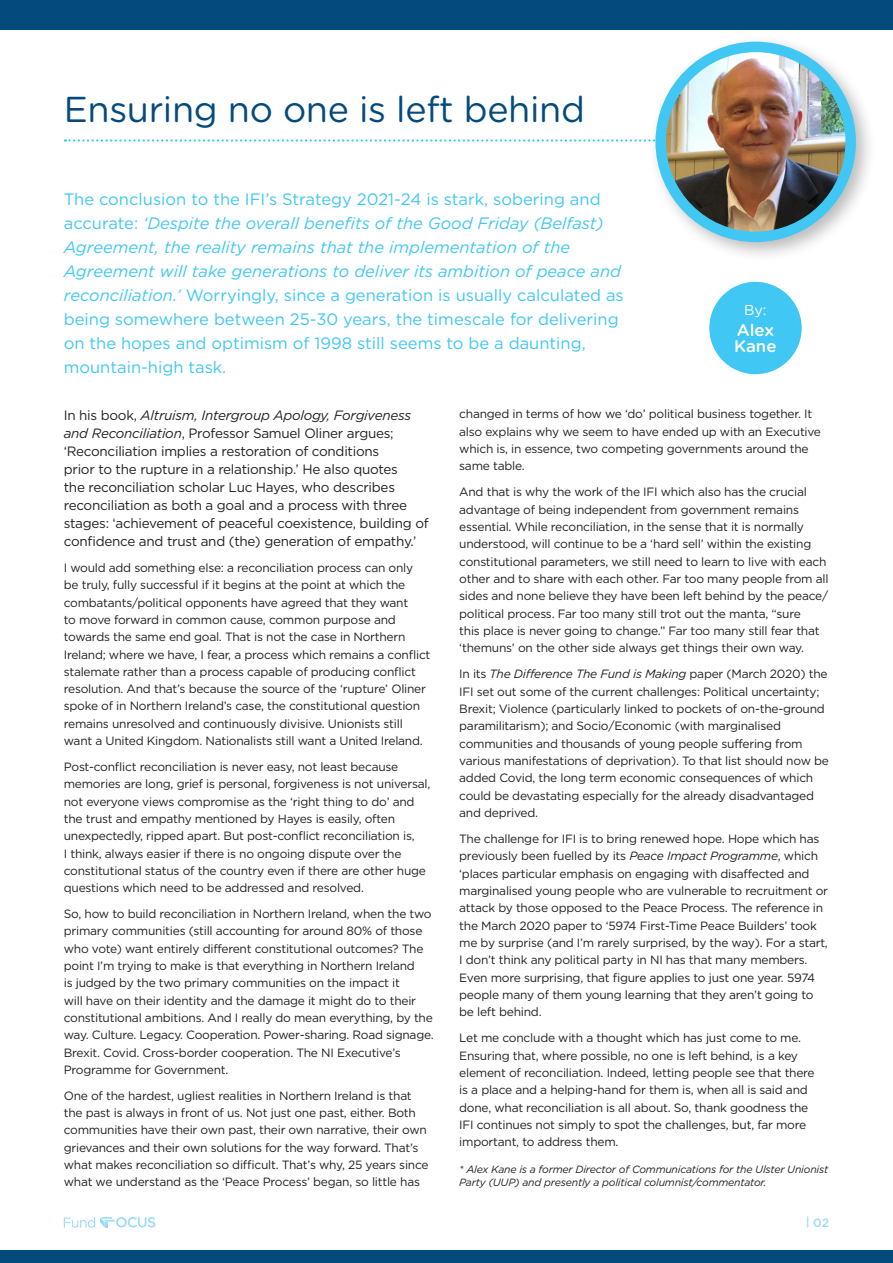
<style>
.page{position:relative;width:893px;height:1263px;background:#fff}
.page>*{position:absolute;margin:0;border:0;box-sizing:border-box;transform-origin:0 0}
.t1{font:36px "Gotham Rounded";letter-spacing:-.01em;color:#044a7c}
.t2{font:500 16.8px/16.8px "Gotham Rounded";color:#fff}
.t3{font:16.5px/24px "Gotham";color:#40c7f4}
.t4{font:14.4px "Gotham Rounded";color:#fff}
.t5{font:13.5px/18px "Gotham";letter-spacing:-.02em;color:#231f20}
.t6{font:12px/17.4px "Gotham";letter-spacing:-.02em;color:#231f20}
.t7{font:500 12px "Gotham";color:#99dbf8}
.t8{font:italic 10.5px/13.6px "Gotham";letter-spacing:-.02em;color:#231f20}
.s1{font-style:italic}
</style>
<div class="page">
<svg style="left:65px;top:139px;width:581px;height:3px"></svg>
<svg style="left:64px;top:1217px;width:91px;height:11px"></svg>
<div style="left:0;top:0;width:893px;height:30px;background:#044a7c"></div>
<div style="left:0;top:1250px;width:893px;height:13px;background:#044a7c"></div>
<div style="left:648px;top:34px;width:228px;height:229px;background:#231f20;opacity:.3"></div>
<img style="left:661px;top:51px;width:190px;height:186px">
<div style="left:655px;top:42px;width:201px;height:200px;border:10px solid #40c7f4;border-radius:50%"></div>
<div style="left:709px;top:282px;width:93px;height:92px;background:#40c7f4;border-radius:50%"></div>
<p class="t1" style="left:64px;top:85px;width:523px">Ensuring no one is left behind</p>
<p class="t3" style="left:64px;top:187px;width:561px">The conclusion to the IFI’s Strategy 2021-24 is stark, sobering and accurate: <span class="s1">‘Despite the overall benefits of the Good Friday (Belfast)<br>Agreement, the reality remains that the implementation of the Agreement will take generations to deliver its ambition of peace and reconciliation.’</span> Worryingly, since a generation is usually calculated as being somewhere between 25-30 years, the timescale for delivering on the hopes and optimism of 1998 still seems to be a daunting, mountain-high task.</p>
<p class="t4" style="left:744px;top:300px;width:24px">By:</p>
<p class="t2" style="left:734px;top:320px;width:44px">Alex<br>Kane</p>
<p class="t5" style="left:64px;top:405px;width:367px">In his book, <span class="s1">Altruism, Intergroup Apology, Forgiveness and Reconciliation</span>, Professor Samuel Oliner argues; ‘Reconciliation implies a restoration of conditions<br>prior to the rupture in a relationship.’ He also quotes<br>the reconciliation scholar Luc Hayes, who describes reconciliation as both a goal and a process with three stages: ‘achievement of peaceful coexistence, building of confidence and trust and (the) generation of empathy.’</p>
<p class="t6" style="left:64px;top:559px;width:368px">I would add something else: a reconciliation process can only be truly, fully successful if it begins at the point at which the combatants/political opponents have agreed that they want<br>to move forward in common cause, common purpose and towards the same end goal. That is not the case in Northern Ireland; where we have, I fear, a process which remains a conflict stalemate rather than a process capable of producing conflict resolution. And that’s because the source of the ‘rupture’ Oliner spoke of in Northern Ireland’s case, the constitutional question remains unresolved and continuously divisive. Unionists still want a United Kingdom. Nationalists still want a United Ireland.</p>
<p class="t6" style="left:64px;top:758px;width:368px">Post-conflict reconciliation is never easy, not least because memories are long, grief is personal, forgiveness is not universal, not everyone views compromise as the ‘right thing to do’ and the trust and empathy mentioned by Hayes is easily, often unexpectedly, ripped apart. But post-conflict reconciliation is,<br>I think, always easier if there is no ongoing dispute over the constitutional status of the country even if there are other huge questions which need to be addressed and resolved.</p>
<p class="t6" style="left:64px;top:905px;width:371px">So, how to build reconciliation in Northern Ireland, when the two primary communities (still accounting for around 80% of those who vote) want entirely different constitutional outcomes? The point I’m trying to make is that everything in Northern Ireland<br>is judged by the two primary communities on the impact it<br>will have on their identity and the damage it might do to their constitutional ambitions. And I really do mean everything, by the way. Culture. Legacy. Cooperation. Power-sharing. Road signage.<br>Brexit. Covid. Cross-border cooperation. The NI Executive’s Programme for Government.</p>
<p class="t6" style="left:64px;top:1087px;width:366px">One of the hardest, ugliest realities in Northern Ireland is that the past is always in front of us. Not just one past, either. Both communities have their own past, their own narrative, their own grievances and their own solutions for the way forward. That’s what makes reconciliation so difficult. That’s why, 25 years since what we understand as the ‘Peace Process’ began, so little has</p>
<p class="t6" style="left:459px;top:405px;width:363px">changed in terms of how we ‘do’ political business together. It also explains why we seem to have ended up with an Executive which is, in essence, two competing governments around the same table.</p>
<p class="t6" style="left:459px;top:483px;width:371px">And that is why the work of the IFI which also has the crucial advantage of being independent from government remains essential. While reconciliation, in the sense that it is normally understood, will continue to be a ‘hard sell’ within the existing constitutional parameters, we still need to learn to live with each other and to share with each other. Far too many people from all sides and none believe they have been left behind by the peace/ political process. Far too many still trot out the manta, “sure<br>this place is never going to change.” Far too many still fear that ‘themuns’ on the other side always get things their own way.</p>
<p class="t6" style="left:459px;top:665px;width:371px">In its <span class="s1">The Difference The Fund is Making</span> paper (March 2020) the IFI set out some of the current challenges: Political uncertainty; Brexit; Violence (particularly linked to pockets of on-the-ground paramilitarism); and Socio/Economic (with marginalised communities and thousands of young people suffering from various manifestations of deprivation). To that list should now be added Covid, the long term economic consequences of which could be devastating especially for the already disadvantaged and deprived.</p>
<p class="t6" style="left:459px;top:830px;width:370px">The challenge for IFI is to bring renewed hope. Hope which has previously been fuelled by its <span class="s1">Peace Impact Programme</span>, which ‘places particular emphasis on engaging with disaffected and marginalised young people who are vulnerable to recruitment or attack by those opposed to the Peace Process. The reference in the March 2020 paper to ‘5974 First-Time Peace Builders’ took me by surprise (and I’m rarely surprised, by the way). For a start, I don’t think any political party in NI has that many members.<br>Even more surprising, that figure applies to just one year. 5974 people many of them young learning that they aren’t going to be left behind.</p>
<p class="t6" style="left:459px;top:1029px;width:357px">Let me conclude with a thought which has just come to me.<br>Ensuring that, where possible, no one is left behind, is a key element of reconciliation. Indeed, letting people see that there is a place and a helping-hand for them is, when all is said and done, what reconciliation is all about. So, thank goodness the IFI continues not simply to spot the challenges, but, far more important, to address them.</p>
<p class="t8" style="left:459px;top:1162px;width:370px">* Alex Kane is a former Director of Communications for the Ulster Unionist<br>Party (UUP) and presently a political columnist/commentator.</p>
<p class="t7" style="left:806px;top:1215px;width:25px">| 02</p>
</div>
